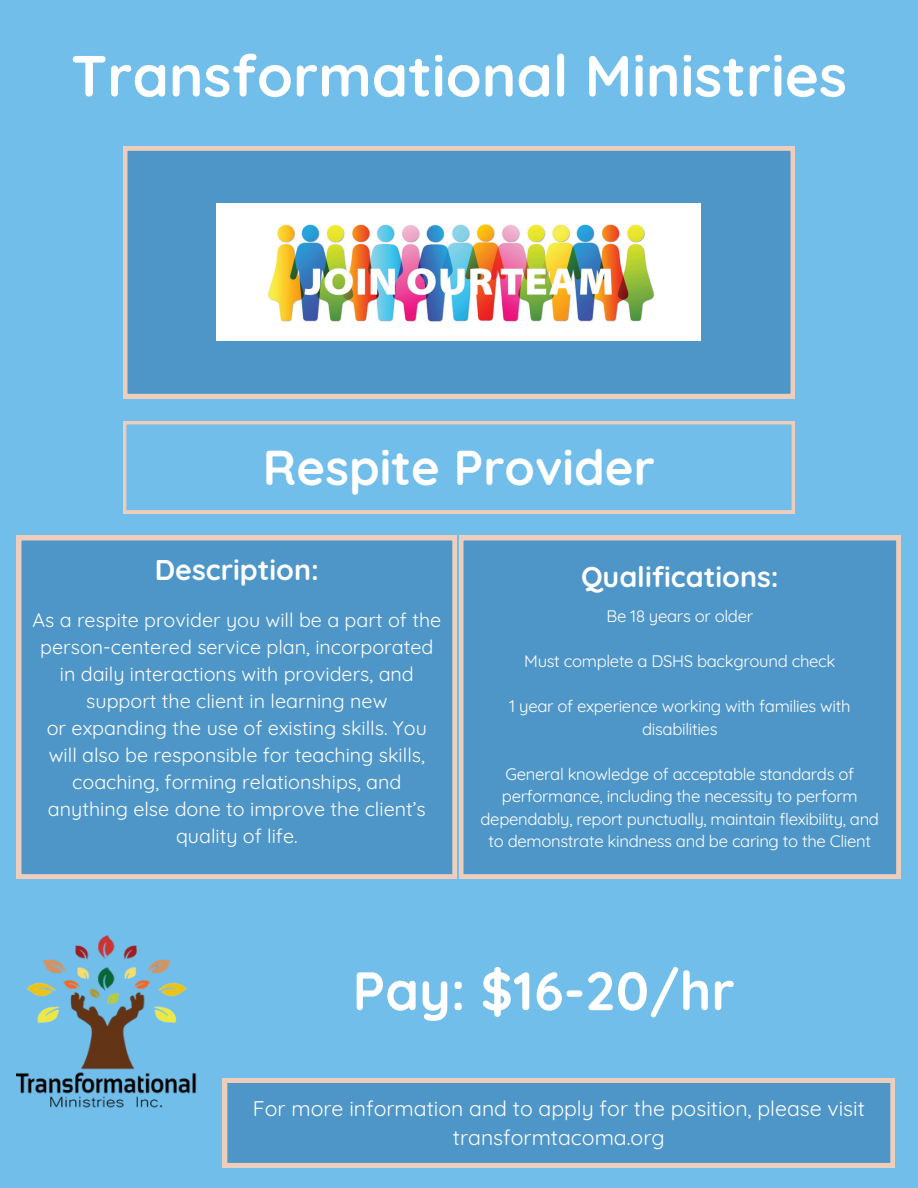
<style>
.page{position:relative;width:918px;height:1188px;background:#71beea}
.page>*{position:absolute;margin:0;border:0;box-sizing:border-box;transform-origin:0 0}
.t1{font:700 58.05px "Quicksand";color:#fff}
.t2{font:700 54px "Quicksand";color:#fff}
.t3{font:700 48.9px "Quicksand";color:#fff}
.t4{font:700 28.5px "Quicksand";color:#fff}
.t5{font:21.15px/29.2px "Quicksand";color:#fff;text-align:center}
.t6{font:19.65px/27px "Quicksand";color:#fff;text-align:center}
.t7{font:16.65px/22.5px "Quicksand";letter-spacing:-.02em;color:#fff;text-align:center}
</style>
<div class="page">
<svg style="left:123px;top:146px;width:672px;height:252px;background:#5b9ac7"></svg>
<svg style="left:123px;top:421px;width:672px;height:92px"></svg>
<div style="left:17px;top:536px;width:440px;height:343px;background:#4f96c8"></div>
<svg style="left:223px;top:1078px;width:671px;height:89px;background:#609cc6"></svg>
<img style="left:17px;top:936px;width:180px;height:172px">
<div style="left:459px;top:536px;width:442px;height:343px;background:#4f96c8"></div>
<img style="left:217px;top:203px;width:484px;height:138px">
<h1 class="t1" style="left:71px;top:39px;width:778px">Transformational Ministries</h1>
<p class="t3" style="left:263px;top:436px;width:394px">Respite Provider</p>
<h2 class="t4" style="left:155px;top:551px;width:166px">Description:</h2>
<h3 class="t6" style="left:32px;top:606px;width:410px">As a respite provider you will be a part of the person-centered service plan, incorporated in daily interactions with providers, and support the client in learning new<br>or expanding the use of existing skills. You will also be responsible for teaching skills, coaching, forming relationships, and anything else done to improve the client’s quality of life.</h3>
<h3 class="t4" style="left:581px;top:558px;width:199px">Qualifications:</h3>
<p class="t7" style="left:607px;top:605px;width:148px">Be 18 years or older</p>
<p class="t7" style="left:524px;top:650px;width:313px">Must complete a DSHS background check</p>
<p class="t7" style="left:509px;top:695px;width:343px">1 year of experience working with families with disabilities</p>
<p class="t7" style="left:481px;top:762px;width:400px">General knowledge of acceptable standards of performance, including the necessity to perform dependably, report punctually, maintain flexibility, and to demonstrate kindness and be caring to the Client</p>
<p class="t2" style="left:353px;top:956px;width:384px">Pay: $16-20/hr</p>
<h4 class="t5" style="left:253px;top:1094px;width:614px">For more information and to apply for the position, please visit transformtacoma.org</h4>
</div>
